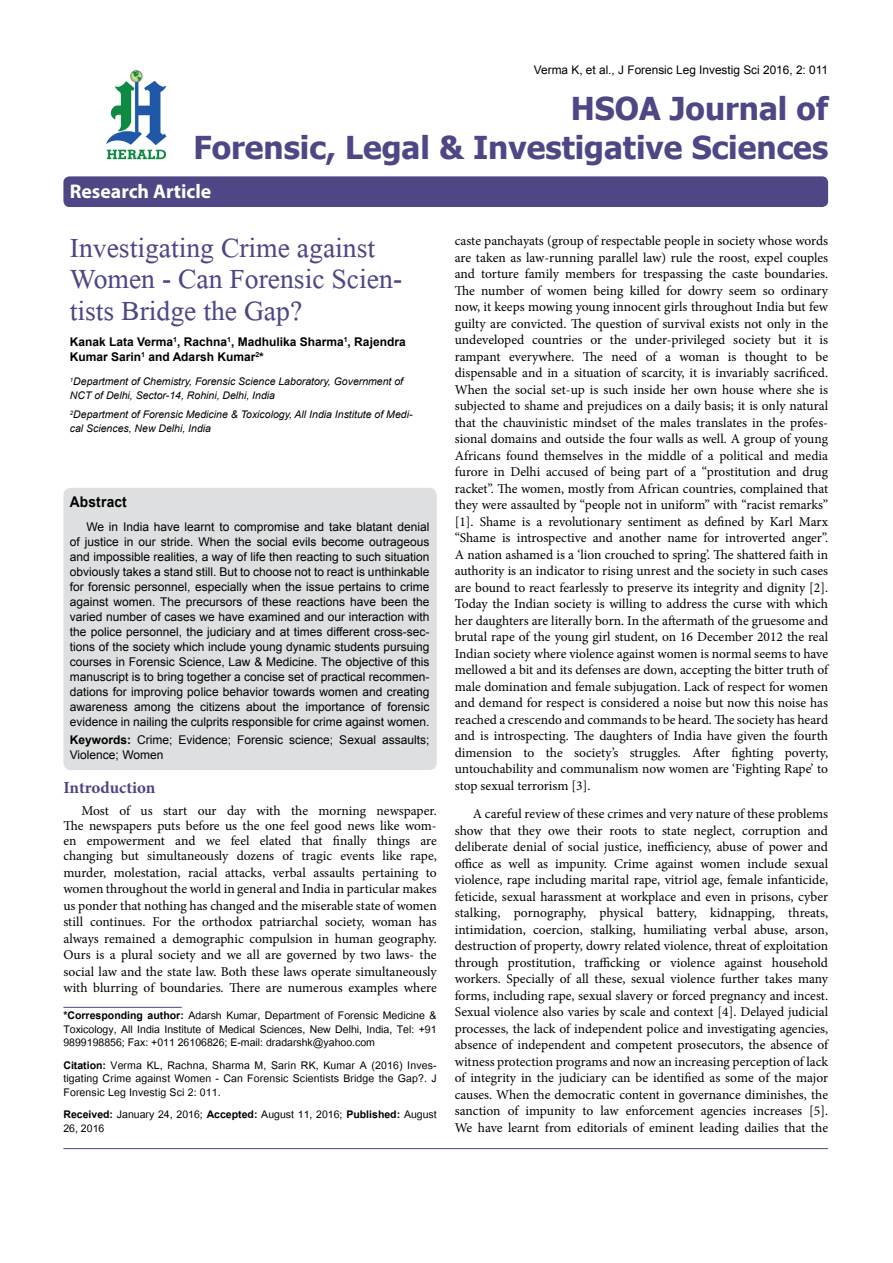
<style>
.page{position:relative;width:893px;height:1263px;background:#fff}
.page>*{position:absolute;margin:0;border:0;box-sizing:border-box;transform-origin:0 0}
.t1{font:41.25px/31.5px "Microsoft Himalaya";color:#4d4785}
.t2{font:700 31.5px/39px "Tahoma";color:#4d4785;text-align:right}
.t3{font:700 19.8px "Myriad Hebrew";color:#fff}
.t4{font:700 16.95px "Minion Pro";letter-spacing:-.005em;color:#4d4785}
.t5{font:700 14.85px "Arial";letter-spacing:.015em;color:#000;scale:.93 1}
.t6{font:14.7px/13.5px "Utsaah";color:#000;text-align:justify}
.t7{font:13.5px/16.5px "Minion Pro";color:#000;text-align:justify}
.t8{font:12px/15px "Arial";color:#000;text-align:justify}
.t9{font:700 12px/15px "Arial";color:#000}
.t10{font:11.85px "Arial";color:#000}
.t11{font:italic 10.5px/13.5px "Arial";color:#000}
.s1{font-weight:700}
</style>
<div class="page">
<div style="left:63px;top:176px;width:765px;height:31px;background:#4d4785;border-radius:6px"></div>
<hr style="left:63px;top:1007px;width:119px;height:1px;background:#4d4785">
<img style="left:106px;top:70px;width:61px;height:90px">
<hr style="left:63px;top:1148px;width:765px;height:1px;background:#4d4785">
<div style="left:63px;top:488px;width:374px;height:282px;background:#dedfe0;border-radius:8px"></div>
<p class="t10" style="left:534px;top:62px;width:296px">Verma K, et al., J Forensic Leg Investig Sci 2016, 2: 011</p>
<h2 class="t2" style="left:193px;top:87px;width:636px">HSOA Journal of<br>Forensic, Legal &amp; Investigative Sciences</h2>
<h3 class="t3" style="left:70px;top:180px;width:143px">Research Article</h3>
<h1 class="t1" style="left:70px;top:227px;width:334px">Investigating Crime against<br>Women - Can Forensic Scien&shy;tists Bridge the Gap?</h1>
<p class="t9" style="left:70px;top:335px;width:337px">Kanak Lata Verma<sup>1</sup>, Rachna<sup>1</sup>, Madhulika Sharma<sup>1</sup>, Rajendra<br>Kumar Sarin<sup>1</sup> and Adarsh Kumar<sup>2</sup>*</p>
<p class="t11" style="left:70px;top:375px;width:335px"><sup>1</sup>Department of Chemistry, Forensic Science Laboratory, Government of<br>NCT of Delhi, Sector-14, Rohini, Delhi, India</p>
<p class="t11" style="left:70px;top:408px;width:344px"><sup>2</sup>Department of Forensic Medicine &amp; Toxicology, All India Institute of Medi&shy;cal Sciences, New Delhi, India</p>
<p class="t5" style="left:70px;top:492px;width:63px">Abstract</p>
<p class="t8" style="left:70px;top:519px;width:361px;text-indent:16px">We in India have learnt to compromise and take blatant denial of justice in our stride. When the social evils become outrageous and impossible realities, a way of life then reacting to such situation obviously takes a stand still. But to choose not to react is unthinkable for forensic personnel, especially when the issue pertains to crime against women. The precursors of these reactions have been the varied number of cases we have examined and our interaction with the police personnel, the judiciary and at times different cross-sec&shy;tions of the society which include young dynamic students pursuing courses in Forensic Science, Law &amp; Medicine. The objective of this manuscript is to bring together a concise set of practical recommen&shy;dations for improving police behavior towards women and creating awareness among the citizens about the importance of forensic evidence in nailing the culprits responsible for crime against women.</p>
<p class="t8" style="left:70px;top:732px;width:361px"><span class="s1">Keywords:</span> Crime; Evidence; Forensic science; Sexual assaults;<br>Violence; Women</p>
<p class="t4" style="left:63px;top:775px;width:94px">Introduction</p>
<p class="t7" style="left:63px;top:803px;width:375px;line-height:15px;text-indent:18px">Most of us start our day with the morning newspaper.<br>The newspapers puts before us the one feel good news like wom&shy;en empowerment and we feel elated that finally things are changing but simultaneously dozens of tragic events like rape,</p>
<p class="t7" style="left:63px;top:864px;width:375px">murder, molestation, racial attacks, verbal assaults pertaining to women throughout the world in general and India in particular makes us ponder that nothing has changed and the miserable state of women still continues. For the orthodox patriarchal society, woman has always remained a demographic compulsion in human geography.<br>Ours is a plural society and we all are governed by two laws- the social law and the state law. Both these laws operate simultaneously with blurring of boundaries. There are numerous examples where</p>
<p class="t6" style="left:63px;top:1010px;width:375px"><span class="s1">*Corresponding author:</span> Adarsh Kumar, Department of Forensic Medicine &amp; Toxicology, All India Institute of Medical Sciences, New Delhi, India, Tel: +91<br>9899198856; Fax: +011 26106826; E-mail: dradarshk@yahoo.com</p>
<p class="t6" style="left:63px;top:1059px;width:375px"><span class="s1">Citation:</span> Verma KL, Rachna, Sharma M, Sarin RK, Kumar A (2016) Inves&shy;tigating Crime against Women - Can Forensic Scientists Bridge the Gap?. J Forensic Leg Investig Sci 2: 011.</p>
<p class="t6" style="left:63px;top:1109px;width:375px"><span class="s1">Received:</span> January 24, 2016; <span class="s1">Accepted:</span> August 11, 2016; <span class="s1">Published:</span> August<br>26, 2016</p>
<p class="t7" style="left:455px;top:233px;width:375px">caste panchayats (group of respectable people in society whose words are taken as law-running parallel law) rule the roost, expel couples and torture family members for trespassing the caste boundaries.<br>The number of women being killed for dowry seem so ordinary now, it keeps mowing young innocent girls throughout India but few guilty are convicted. The question of survival exists not only in the undeveloped countries or the under-privileged society but it is rampant everywhere. The need of a woman is thought to be dispensable and in a situation of scarcity, it is invariably sacrificed.<br>When the social set-up is such inside her own house where she is subjected to shame and prejudices on a daily basis; it is only natural that the chauvinistic mindset of the males translates in the profes&shy;sional domains and outside the four walls as well. A group of young Africans found themselves in the middle of a political and media furore in Delhi accused of being part of a “prostitution and drug racket”. The women, mostly from African countries, complained that they were assaulted by “people not in uniform” with “racist remarks” [1]. Shame is a revolutionary sentiment as defined by Karl Marx “Shame is introspective and another name for introverted anger”.<br>A nation ashamed is a ‘lion crouched to spring’. The shattered faith in authority is an indicator to rising unrest and the society in such cases are bound to react fearlessly to preserve its integrity and dignity [2].<br>Today the Indian society is willing to address the curse with which her daughters are literally born. In the aftermath of the gruesome and brutal rape of the young girl student, on 16 December 2012 the real Indian society where violence against women is normal seems to have mellowed a bit and its defenses are down, accepting the bitter truth of male domination and female subjugation. Lack of respect for women and demand for respect is considered a noise but now this noise has reached a crescendo and commands to be heard. The society has heard and is introspecting. The daughters of India have given the fourth dimension to the society’s struggles. After fighting poverty, untouchability and communalism now women are ‘Fighting Rape’ to stop sexual terrorism [3].</p>
<p class="t7" style="left:455px;top:806px;width:375px;text-indent:18px">A careful review of these crimes and very nature of these problems show that they owe their roots to state neglect, corruption and deliberate denial of social justice, inefficiency, abuse of power and office as well as impunity. Crime against women include sexual violence, rape including marital rape, vitriol age, female infanticide, feticide, sexual harassment at workplace and even in prisons, cyber stalking, pornography, physical battery, kidnapping, threats, intimidation, coercion, stalking, humiliating verbal abuse, arson, destruction of property, dowry related violence, threat of exploitation through prostitution, trafficking or violence against household workers. Specially of all these, sexual violence further takes many forms, including rape, sexual slavery or forced pregnancy and incest.<br>Sexual violence also varies by scale and context [4]. Delayed judicial processes, the lack of independent police and investigating agencies, absence of independent and competent prosecutors, the absence of witness protection programs and now an increasing perception of lack of integrity in the judiciary can be identified as some of the major causes. When the democratic content in governance diminishes, the sanction of impunity to law enforcement agencies increases [5].<br>We have learnt from editorials of eminent leading dailies that the</p>
</div>
